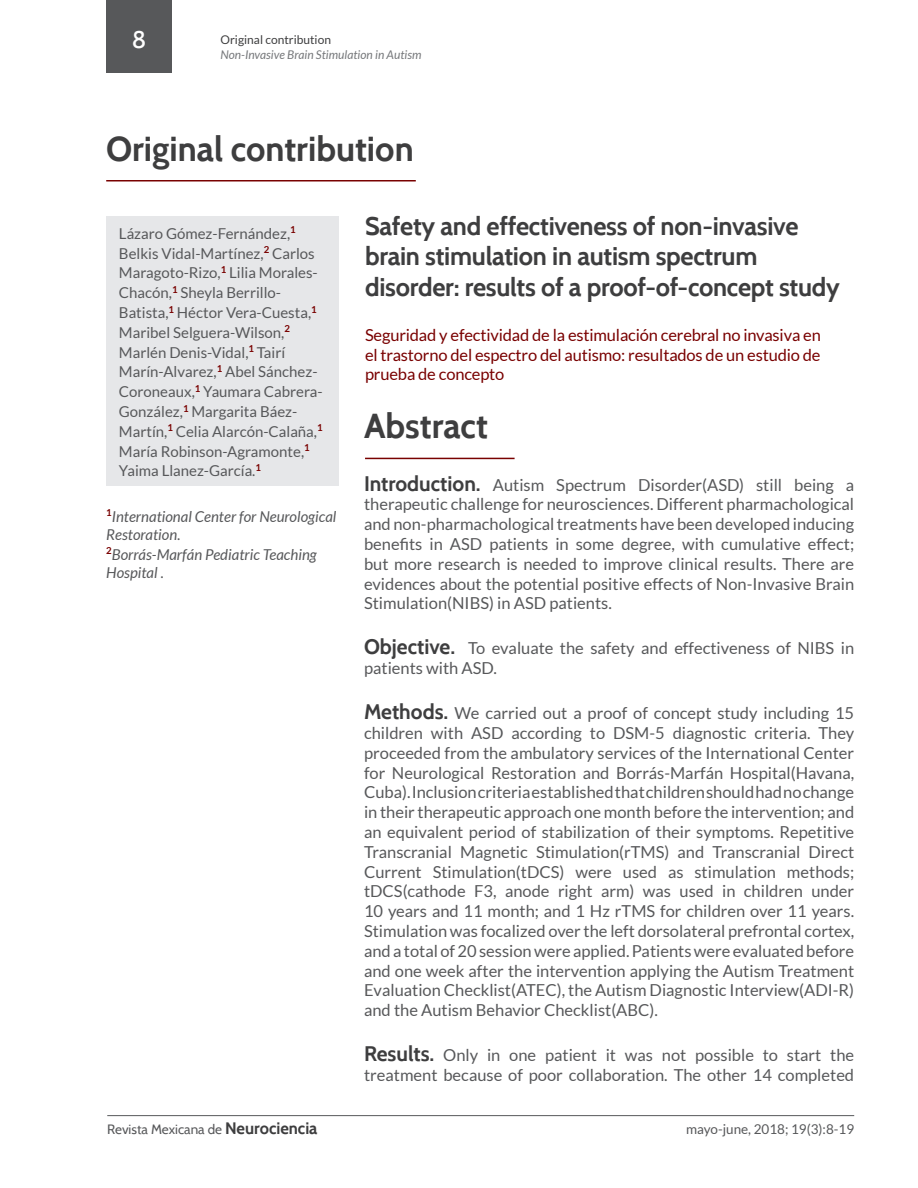
<style>
.page{position:relative;width:918px;height:1188px;background:#fff}
.page>*{position:absolute;margin:0;border:0;box-sizing:border-box;transform-origin:0 0}
.t1{font:700 34.5px "Cabin";color:#3e3e3f}
.t2{font:700 25.5px/30.6px "Cabin";letter-spacing:-.01em;color:#3e3e3f}
.t3{font:500 24px "Cabin";color:#fff}
.t4{font:16.5px/19.8px "Lato";color:#57585a;text-align:justify}
.t5{font:16.5px/19.8px "Lato";letter-spacing:-.01em;color:#790100;text-align:justify}
.Paragraph_Style_1{font:15px/19.8px "Lato";color:#57585a}
.t6{font:italic 15px/18px "Lato";color:#57585a}
.t7{font:13.5px "Cabin";color:#57585a}
.t8{font:13.5px "Lato";color:#57585a}
.t9{font:italic 12px "Lato";color:#76787b}
.t10{font:12px "Lato";color:#3e3e3f}
.s1{font-family:"Cabin";font-weight:700;font-size:21px;color:#3e3e3f}
.s2{font-weight:700;font-size:16.5px;color:#3e3e3f}
</style>
<div class="page">
<hr style="left:107px;top:1115px;width:747px;height:1px;background:#57585a">
<div style="left:107px;top:0;width:65px;height:72px;background:#57585a"></div>
<hr style="left:106px;top:180px;width:310px;height:2px;background:#790100">
<div style="left:106px;top:216px;width:233px;height:270px;background:#e6e7e9"></div>
<hr style="left:365px;top:458px;width:150px;height:1px;background:#790100">
<p class="t3" style="left:132px;top:25px;width:16px">8</p>
<p class="t10" style="left:221px;top:33px;width:112px">Original contribution</p>
<p class="t9" style="left:221px;top:48px;width:202px">Non-Invasive Brain Stimulation in Autism</p>
<p class="t1" style="left:106px;top:128px;width:309px">Original contribution</p>
<p class="Paragraph_Style_1" style="left:119px;top:223px;width:205px">Lázaro Gómez-Fernández,<sup>1<br></sup>Belkis Vidal-Martínez,<sup>2</sup> Carlos<br>Maragoto-Rizo,<sup>1</sup> Lilia Morales-<br>Chacón,<sup>1</sup> Sheyla Berrillo-<br>Batista,<sup>1</sup> Héctor Vera-Cuesta,<sup>1<br></sup>Maribel Selguera-Wilson,<sup>2<br></sup>Marlén Denis-Vidal,<sup>1</sup> Tairí<br>Marín-Alvarez,<sup>1</sup> Abel Sánchez-<br>Coroneaux,<sup>1</sup> Yaumara Cabrera-<br>González,<sup>1</sup> Margarita Báez-<br>Martín,<sup>1</sup> Celia Alarcón-Calaña,<sup>1<br></sup>María Robinson-Agramonte,<sup>1<br></sup>Yaima Llanez-García.<sup>1</sup></p>
<p class="t6" style="left:106px;top:508px;width:232px"><sup>1</sup>International Center for Neurological<br>Restoration.</p>
<p class="t6" style="left:106px;top:546px;width:212px"><sup>2</sup>Borrás-Marfán Pediatric Teaching<br>Hospital .</p>
<p class="t2" style="left:365px;top:210px;width:476px">Safety and effectiveness of non-invasive brain stimulation in autism spectrum disorder: results of a proof-of-concept study</p>
<p class="t5" style="left:365px;top:325px;width:457px">Seguridad y efectividad de la estimulación cerebral no invasiva en el trastorno del espectro del autismo: resultados de un estudio de prueba de concepto</p>
<p class="t1" style="left:364px;top:405px;width:125px">Abstract</p>
<p class="t4" style="left:364px;top:475px;width:492px"><span class="s1">Introduction.</span> Autism Spectrum Disorder(ASD) still being a therapeutic challenge for neurosciences. Different pharmachological and non-pharmachological treatments have been developed inducing benefits in ASD patients in some degree, with cumulative effect; but more research is needed to improve clinical results. There are evidences about the potential positive effects of Non-Invasive Brain Stimulation(NIBS) in ASD patients.</p>
<p class="t4" style="left:364px;top:638px;width:492px"><span class="s1">Objective.</span> To evaluate the safety and effectiveness of NIBS in patients with ASD.</p>
<p class="t4" style="left:364px;top:703px;width:492px"><span class="s1">Methods.</span> We carried out a proof of concept study including 15 children with ASD according to DSM-5 diagnostic criteria. They proceeded from the ambulatory services of the International Center for Neurological Restoration and Borrás-Marfán Hospital(Havana, Cuba). Inclusion criteria established that children should had no change in their therapeutic approach one month before the intervention; and an equivalent period of stabilization of their symptoms. Repetitive Transcranial Magnetic Stimulation(rTMS) and Transcranial Direct Current Stimulation(tDCS) were used as stimulation methods; tDCS(cathode F3, anode right arm) was used in children under 10 years and 11 month; and 1 Hz rTMS for children over 11 years.<br>Stimulation was focalized over the left dorsolateral prefrontal cortex, and a total of 20 session were applied. Patients were evaluated before and one week after the intervention applying the Autism Treatment Evaluation Checklist(ATEC), the Autism Diagnostic Interview(ADI-R) and the Autism Behavior Checklist(ABC).</p>
<p class="t4" style="left:364px;top:1045px;width:492px"><span class="s1">Results.</span> Only in one patient it was not possible to start the treatment because of poor collaboration. The other 14 completed</p>
<p class="t7" style="left:107px;top:1121px;width:212px">Revista Mexicana de <span class="s2">Neurociencia</span></p>
<p class="t8" style="left:686px;top:1122px;width:170px">mayo-june, 2018; 19(3):8-19</p>
</div>
